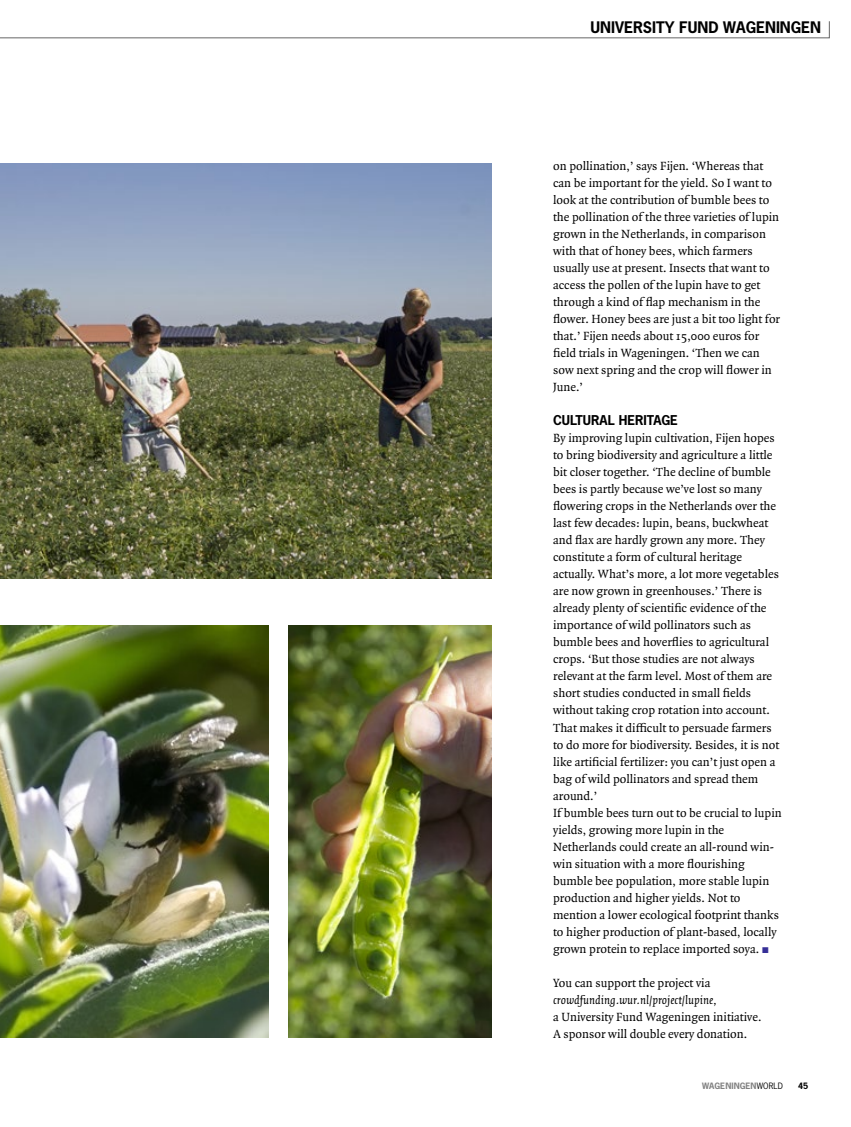
<style>
.page{position:relative;width:851px;height:1127px;background:#fff}
.page>*{position:absolute;margin:0;border:0;box-sizing:border-box;transform-origin:0 0}
.t1{font:700 15px "News Gothic Std";color:#000}
.t2{font:12.75px/17px "Quadraat OT";color:#000}
.t3{font:italic 12.75px "Quadraat OT";color:#000}
.t4{font:700 12.75px "News Gothic Std";color:#000}
.t5{font:700 8.25px "News Gothic Std";letter-spacing:.01em;color:#818181}
.t6{font:700 8.25px "News Gothic Std";color:#000}
.s1{font-weight:400;color:#000}
</style>
<div class="page">
<img style="left:0;top:164px;width:491px;height:414px">
<img style="left:0;top:626px;width:268px;height:411px">
<img style="left:288px;top:626px;width:203px;height:411px">
<svg style="left:0;top:21px;width:830px;height:18px"></svg>
<p class="t1" style="left:590px;top:17px;width:232px">UNIVERSITY FUND WAGENINGEN</p>
<p class="t2" style="left:553px;top:158px;width:228px">on pollination,’ says Fijen. ‘Whereas that can be important for the yield. So I want to look at the contribution of bumble bees to the pollination of the three varieties of lupin grown in the Netherlands, in comparison with that of honey bees, which farmers usually use at present. Insects that want to access the pollen of the lupin have to get through a kind of flap mechanism in the flower. Honey bees are just a bit too light for that.’ Fijen needs about 15,000 euros for field trials in Wageningen. ‘Then we can sow next spring and the crop will flower in June.’</p>
<p class="t4" style="left:553px;top:412px;width:126px">CULTURAL HERITAGE</p>
<p class="t2" style="left:553px;top:430px;width:230px">By improving lupin cultivation, Fijen hopes to bring biodiversity and agriculture a little bit closer together. ‘The decline of bumble bees is partly because we’ve lost so many flowering crops in the Netherlands over the last few decades: lupin, beans, buckwheat and flax are hardly grown any more. They constitute a form of cultural heritage actually. What’s more, a lot more vegetables are now grown in greenhouses.’ There is already plenty of scientific evidence of the importance of wild pollinators such as bumble bees and hoverflies to agricultural crops. ‘But those studies are not always relevant at the farm level. Most of them are short studies conducted in small fields without taking crop rotation into account.<br>That makes it difficult to persuade farmers to do more for biodiversity. Besides, it is not like artificial fertilizer: you can’t just open a bag of wild pollinators and spread them around.’<br>If bumble bees turn out to be crucial to lupin yields, growing more lupin in the Netherlands could create an all-round win&shy;win situation with a more flourishing bumble bee population, more stable lupin production and higher yields. Not to mention a lower ecological footprint thanks to higher production of plant-based, locally grown protein to replace imported soya.</p>
<p class="t2" style="left:553px;top:974px;width:159px">You can support the project via</p>
<p class="t3" style="left:553px;top:993px;width:165px">crowdfunding.wur.nl/project/lupine,</p>
<p class="t2" style="left:553px;top:1008px;width:210px">a University Fund Wageningen initiative.<br>A sponsor will double every donation.</p>
<p class="t5" style="left:702px;top:1080px;width:82px">WAGENINGEN<span class="s1">WORLD</span></p>
<p class="t6" style="left:798px;top:1080px;width:12px">45</p>
</div>
